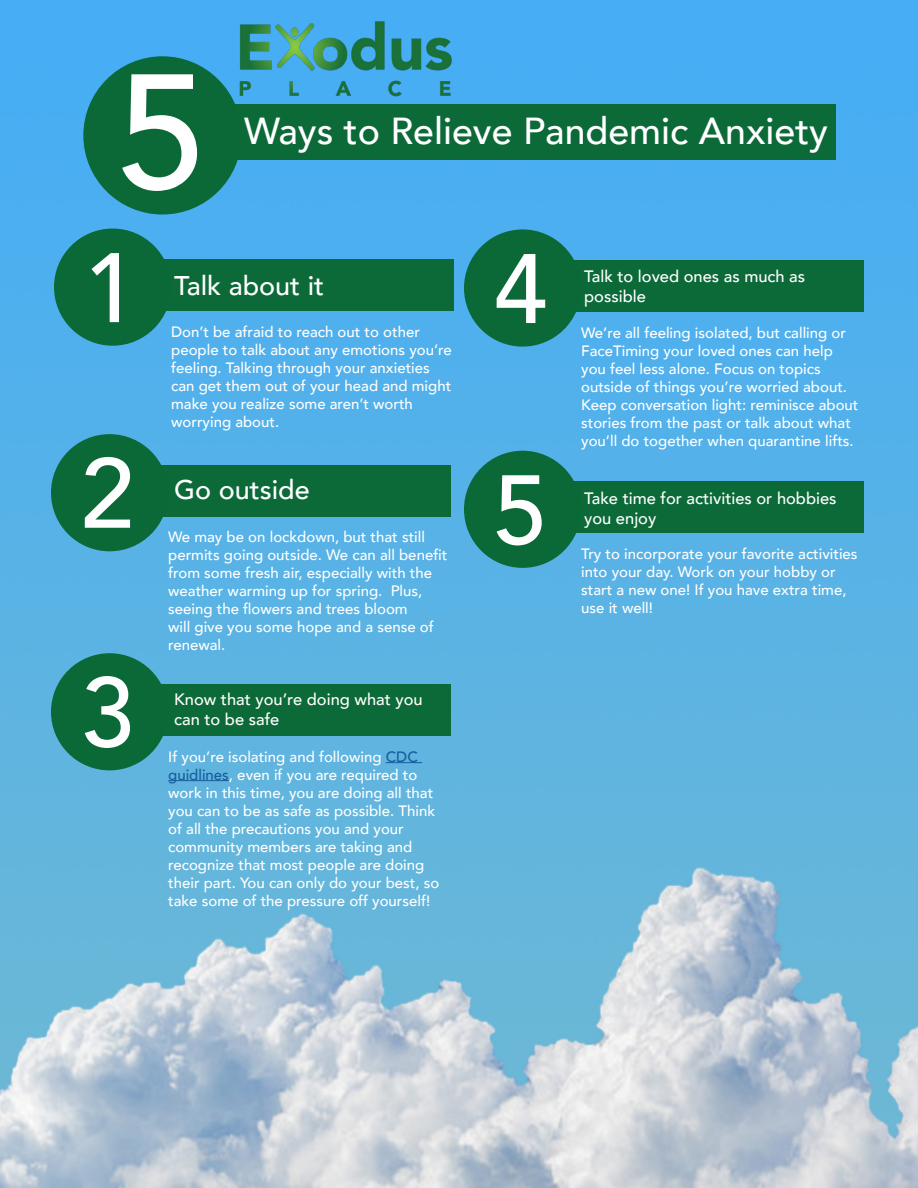
<style>
.page{position:relative;width:918px;height:1188px;background:#fff}
.page>*{position:absolute;margin:0;border:0;box-sizing:border-box;transform-origin:0 0}
.Numbers{font:500 162px "Avenir";color:#fff}
.Numbers_Sub{font:500 97.5px "Avenir";color:#fff}
.Headings{font:500 37.5px "Avenir";color:#fff}
.Subheadings{font:500 27px "Avenir";color:#fff}
.Subheadings_two_line{font:500 16.5px/19.8px "Avenir";color:#fff}
.Copy{font:500 15px/18px "Avenir";color:#fff}
.s1{color:#175d9e}
</style>
<div class="page">
<img style="left:0;top:0;width:918px;height:1188px">
<div style="left:175px;top:105px;width:660px;height:55px;background:#0c6a39"></div>
<div style="left:113px;top:259px;width:341px;height:52px;background:#0c6a39"></div>
<div style="left:523px;top:260px;width:341px;height:52px;background:#0c6a39"></div>
<div style="left:523px;top:482px;width:341px;height:51px;background:#0c6a39"></div>
<div style="left:110px;top:684px;width:341px;height:51px;background:#0c6a39"></div>
<div style="left:110px;top:465px;width:341px;height:51px;background:#0c6a39"></div>
<hr style="left:386px;top:762px;width:36px;height:1px;background:#175d9e">
<hr style="left:168px;top:780px;width:61px;height:1px;background:#175d9e">
<div style="left:83px;top:56px;width:159px;height:159px;background:#0b6938;border-radius:50%"></div>
<div style="left:54px;top:229px;width:117px;height:117px;background:#0b6938;border-radius:50%"></div>
<div style="left:464px;top:229px;width:117px;height:118px;background:#0b6938;border-radius:50%"></div>
<div style="left:464px;top:451px;width:117px;height:117px;background:#0b6938;border-radius:50%"></div>
<div style="left:51px;top:653px;width:117px;height:117px;background:#0b6938;border-radius:50%"></div>
<div style="left:51px;top:434px;width:117px;height:117px;background:#0b6938;border-radius:50%"></div>
<img style="left:205px;top:0;width:270px;height:105px">
<p class="Numbers" style="left:117px;top:-7px;width:92px">5</p>
<p class="Headings" style="left:244px;top:98px;width:585px">Ways to Relieve Pandemic Anxiety</p>
<p class="Numbers_Sub" style="left:83px;top:204px;width:56px">1</p>
<p class="Numbers_Sub" style="left:493px;top:205px;width:56px">4</p>
<p class="Subheadings" style="left:174px;top:262px;width:152px">Talk about it</p>
<p class="Subheadings_two_line" style="left:584px;top:266px;width:223px">Talk to loved ones as much as possible</p>
<p class="Numbers_Sub" style="left:80px;top:409px;width:56px">2</p>
<p class="Numbers_Sub" style="left:80px;top:629px;width:56px">3</p>
<p class="Copy" style="left:171px;top:322px;width:282px">Don’t be afraid to reach out to other people to talk about any emotions you’re feeling. Talking through your anxieties can get them out of your head and might make you realize some aren’t worth worrying about.</p>
<p class="Copy" style="left:581px;top:323px;width:279px">We’re all feeling isolated, but calling or FaceTiming your loved ones can help you feel less alone. Focus on topics outside of things you’re worried about.<br>Keep conversation light: reminisce about stories from the past or talk about what you’ll do together when quarantine lifts.</p>
<p class="Subheadings" style="left:174px;top:467px;width:137px">Go outside</p>
<p class="Copy" style="left:168px;top:527px;width:281px">We may be on lockdown, but that still permits going outside. We can all benefit from some fresh air, especially with the weather warming up for spring. Plus, seeing the flowers and trees bloom<br>will give you some hope and a sense of renewal.</p>
<p class="Subheadings_two_line" style="left:174px;top:688px;width:250px">Know that you’re doing what you can to be safe</p>
<p class="Copy" style="left:168px;top:746px;width:273px">If you’re isolating and following <span class="s1">CDC guidlines</span>, even if you are required to work in this time, you are doing all that you can to be as safe as possible. Think of all the precautions you and your community members are taking and recognize that most people are doing their part. You can only do your best, so take some of the pressure off yourself!</p>
<p class="Numbers_Sub" style="left:493px;top:426px;width:56px">5</p>
<p class="Subheadings_two_line" style="left:584px;top:487px;width:254px">Take time for activities or hobbies you enjoy</p>
<p class="Copy" style="left:581px;top:544px;width:278px">Try to incorporate your favorite activities into your day. Work on your hobby or start a new one! If you have extra time, use it well!</p>
</div>
